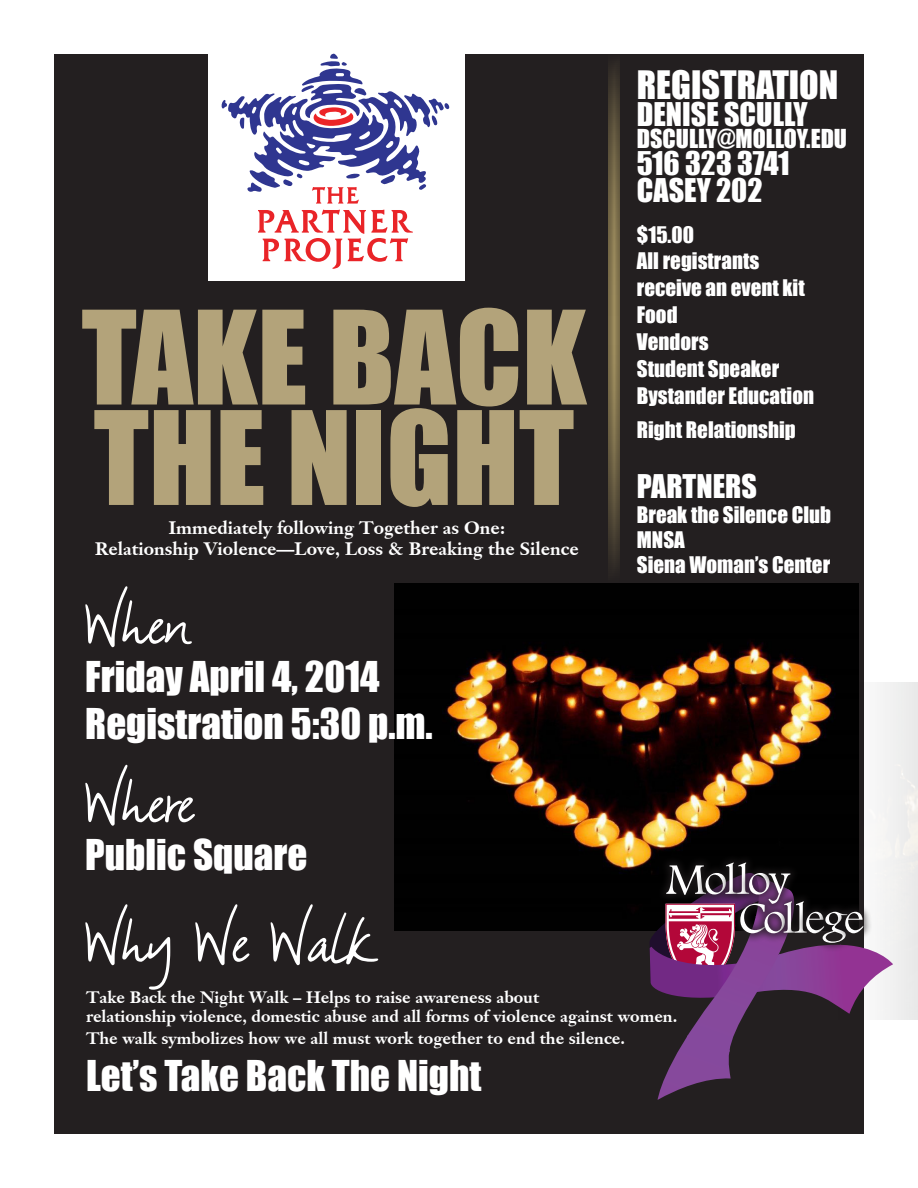
<style>
.page{position:relative;width:918px;height:1188px;background:#fff}
.page>*{position:absolute;margin:0;border:0;box-sizing:border-box;transform-origin:0 0}
.t1{font:120px/100.5px "Impact";color:#b3a37a}
.t2{font:72px "SDPS";color:#fff}
.t3{font:39px/46.8px "Impact";color:#fff}
.t4{font:36px "Impact";color:#fff}
.t5{font:30px/27px "Impact";color:#fff}
.t6{font:24px "Impact";color:#fff}
.t7{font:21px/26.7px "Impact";color:#fff}
.t8{font:700 18px/21.6px "Janson Text";color:#fff;text-align:center}
.t9{font:700 16.5px/19.8px "Janson Text";color:#fff}
</style>
<div class="page">
<div style="left:54px;top:54px;width:810px;height:1080px;background:#231f20"></div>
<img style="left:394px;top:583px;width:465px;height:347px">
<div style="left:209px;top:30px;width:256px;height:251px;background:#fff"></div>
<svg style="left:221px;top:54px;width:228px;height:150px"></svg>
<svg style="left:258px;top:210px;width:155px;height:59px"></svg>
<div style="left:606px;top:52px;width:15px;height:533px;background:#231f20;opacity:.5"></div>
<div style="left:657px;top:856px;width:59px;height:48px;background:#020101"></div>
<div style="left:716px;top:853px;width:31px;height:51px;background:#010101"></div>
<div style="left:728px;top:853px;width:31px;height:51px;background:#030202"></div>
<svg style="left:650px;top:862px;width:243px;height:238px"></svg>
<h1 class="t1" style="left:82px;top:304px;width:507px">Take Back the Night</h1>
<p class="t8" style="left:95px;top:517px;width:485px">Immediately following Together as One:<br>Relationship Violence—Love, Loss &amp; Breaking the Silence</p>
<h3 class="t4" style="left:637px;top:57px;width:200px">Registration</h3>
<h3 class="t5" style="left:637px;top:100px;width:172px">Denise Scully</h3>
<h3 class="t6" style="left:637px;top:120px;width:212px">dscully@molloy.edu</h3>
<h3 class="t5" style="left:637px;top:149px;width:154px">516 323 3741<br>Casey 202</h3>
<p class="t7" style="left:637px;top:221px;width:179px">$15.00<br>All registrants receive an event kit<br>Food<br>Vendors<br>Student Speaker<br>Bystander Education</p>
<p class="t7" style="left:637px;top:416px;width:160px">Right Relationship</p>
<h3 class="t5" style="left:637px;top:472px;width:105px">Partn ers</h3>
<p class="t7" style="left:637px;top:501px;width:196px;line-height:25.2px">Break the Silence Club<br>MNSA<br>Siena Woman’s Center</p>
<h2 class="t2" style="left:85px;top:577px;width:106px">When</h2>
<h3 class="t3" style="left:85px;top:652px;width:349px">Friday April 4, 2014<br>Registration 5:30 p.m.</h3>
<h2 class="t2" style="left:85px;top:755px;width:110px">Where</h2>
<h3 class="t3" style="left:85px;top:831px;width:224px">Public Square</h3>
<h2 class="t2" style="left:85px;top:895px;width:291px">Why We Walk</h2>
<p class="t9" style="left:86px;top:987px;width:593px">Take Back the Night Walk – Helps to raise awareness about<br>relationship violence, domestic abuse and all forms of violence against women.</p>
<p class="t9" style="left:86px;top:1028px;width:541px">The walk symbolizes how we all must work together to end the silence.</p>
<h3 class="t3" style="left:86px;top:1051px;width:397px">Let’s Take Back The Night</h3>
</div>
